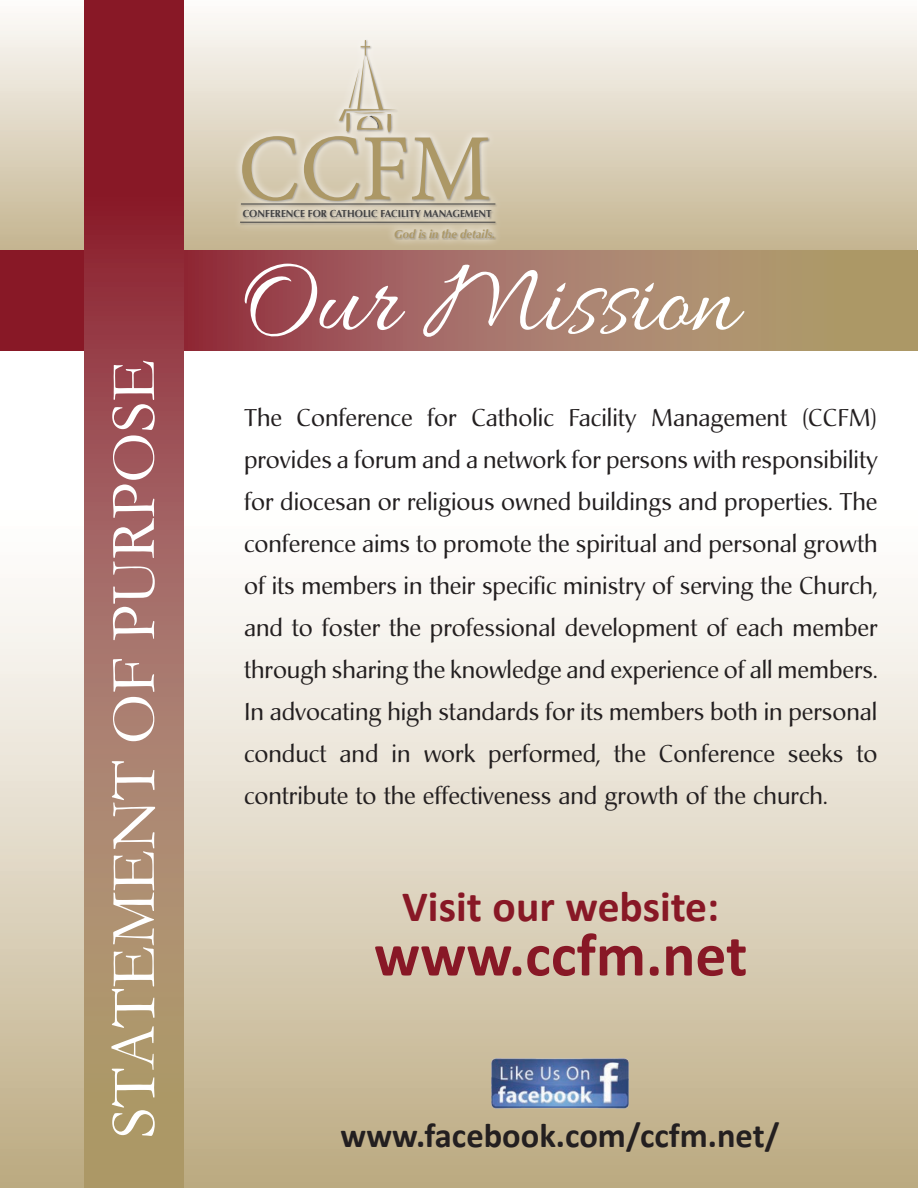
<style>
.page{position:relative;width:918px;height:1188px;background:#fff}
.page>*{position:absolute;margin:0;border:0;box-sizing:border-box;transform-origin:0 0}
.t1{font:108px "Allura";color:#fff}
.t2{font:95.25px "Minion Pro";color:#ac9866}
.t3{font:64.5px "Garamond";color:#fff}
.t4{font:700 61.5px "Calibri";color:#881826}
.t5{font:700 43.5px "Calibri";color:#881826}
.t6{font:700 34.5px "Calibri";color:#231f20}
.t7{font:24px/42px "Christiana";color:#231f20;text-align:justify}
.t8{font:italic 700 11.7px "Optima";color:#ac9866}
.t9{font:700 10.2px "Optima";color:#414142}
</style>
<div class="page">
<div style="left:0;top:477px;width:918px;height:711px;background:linear-gradient(to bottom,#fff,#bfad86)"></div>
<svg style="left:0;top:0;width:917px;height:251px"></svg>
<svg style="left:0;top:251px;width:918px;height:99px;background:#a26a5d"></svg>
<div style="left:231px;top:31px;width:273px;height:216px;background:#fff;opacity:.9"></div>
<hr style="left:240px;top:222px;width:255px;height:1px;background:#414142">
<hr style="left:241px;top:204px;width:254px;height:1px;background:#414142">
<svg style="left:339px;top:40px;width:58px;height:93px;background:#e1dbcd"></svg>
<svg style="left:85px;top:0;width:99px;height:1188px;background:#9f6157"></svg>
<img style="left:491px;top:1058px;width:140px;height:50px">
<h3 class="t3" style="left:95px;top:1138px;width:778px;rotate:-90deg">STATEMENT OF PURPOSE</h3>
<h2 class="t2" style="left:238px;top:105px;width:255px">CCFM</h2>
<p class="t9" style="left:243px;top:208px;width:251px">CONFERENCE FOR CATHOLIC FACILITY MANAGEMENT</p>
<p class="t8" style="left:394px;top:227px;width:103px">God is in the details.</p>
<h1 class="t1" style="left:240px;top:241px;width:499px">Our Mission</h1>
<p class="t7" style="left:244px;top:397px;width:635px">The Conference for Catholic Facility Management (CCFM) provides a forum and a network for persons with responsibility for diocesan or religious owned buildings and properties. The conference aims to promote the spiritual and personal growth of its members in their specific ministry of serving the Church, and to foster the professional development of each member through sharing the knowledge and experience of all members.<br>In advocating high standards for its members both in personal conduct and in work performed, the Conference seeks to contribute to the effectiveness and growth of the church.</p>
<h3 class="t5" style="left:402px;top:879px;width:318px">Visit our website:</h3>
<h3 class="t4" style="left:374px;top:916px;width:375px">www.ccfm.net</h3>
<h3 class="t6" style="left:341px;top:1114px;width:441px">www.facebook.com/ccfm.net/</h3>
</div>
